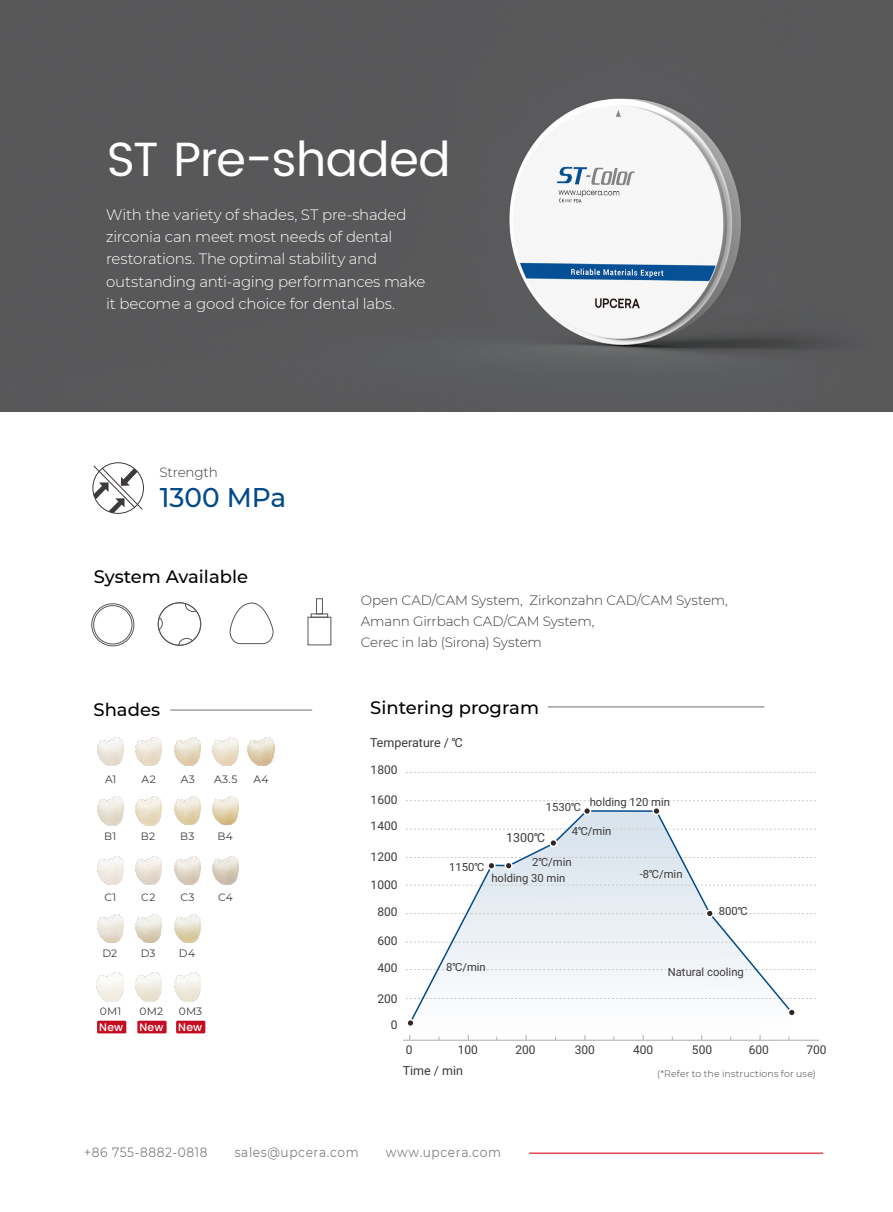
<style>
.page{position:relative;width:893px;height:1212px;background:#fff}
.page>*{position:absolute;margin:0;border:0;box-sizing:border-box;transform-origin:0 0}
.t1{font:48px "Poppins";letter-spacing:-.01em;color:#fff}
.t2{font:500 27px "Montserrat";color:#004a8a}
.t3{font:500 18px "Montserrat";color:#040000}
.t4{font:300 15px/22.2px "Montserrat";letter-spacing:-.015em;color:#fff}
.t5{font:300 13.5px/21px "Montserrat";letter-spacing:-.01em;color:#3e3a39}
.t6{font:13.5px "Montserrat";letter-spacing:.05em;color:#808080;scale:.9 1}
.t7{font:12.45px "Roboto";color:#3d3a39}
.t8{font:12px/26.1px "Roboto";color:#3d3a39;text-align:right}
.t9{font:11.25px "Roboto";color:#3d3a39}
.t10{font:500 10.95px "Poppins";letter-spacing:.015em;color:#fff}
.t11{font:10.65px "Montserrat";letter-spacing:.025em;color:#3e3a39}
.t12{font:300 9.3px "Montserrat";letter-spacing:.015em;color:#3e3a39}
</style>
<div class="page">
<hr style="left:529px;top:1152px;width:294px;height:2px;background:#d40e19">
<img style="left:0;top:0;width:893px;height:412px">
<div style="left:92px;top:462px;width:52px;height:52px;border:1px solid #3e3a39;border-radius:50%"></div>
<svg style="left:93px;top:465px;width:50px;height:48px"></svg>
<img style="left:97px;top:737px;width:26px;height:28px">
<img style="left:135px;top:737px;width:26px;height:28px">
<img style="left:174px;top:737px;width:27px;height:28px">
<img style="left:213px;top:737px;width:26px;height:28px">
<img style="left:248px;top:737px;width:26px;height:28px">
<img style="left:97px;top:797px;width:26px;height:28px">
<img style="left:136px;top:797px;width:25px;height:28px">
<img style="left:175px;top:797px;width:26px;height:28px">
<img style="left:213px;top:797px;width:26px;height:28px">
<img style="left:135px;top:857px;width:26px;height:28px">
<img style="left:174px;top:857px;width:27px;height:28px">
<img style="left:213px;top:857px;width:26px;height:28px">
<img style="left:97px;top:915px;width:26px;height:28px">
<img style="left:135px;top:915px;width:26px;height:28px">
<img style="left:175px;top:915px;width:25px;height:28px">
<img style="left:97px;top:857px;width:26px;height:28px">
<img style="left:135px;top:972px;width:27px;height:29px">
<img style="left:97px;top:972px;width:26px;height:29px">
<img style="left:174px;top:972px;width:27px;height:29px">
<div style="left:97px;top:1021px;width:29px;height:12px;background:#c30d23;border-radius:2px"></div>
<div style="left:137px;top:1021px;width:30px;height:12px;background:#c30d23;border-radius:2px"></div>
<div style="left:176px;top:1021px;width:29px;height:12px;background:#c30d23;border-radius:2px"></div>
<hr style="left:170px;top:710px;width:142px;height:1px;background:#717071">
<hr style="left:548px;top:706px;width:216px;height:1px;background:#717071">
<svg style="left:410px;top:1035px;width:382px;height:5px"></svg>
<svg style="left:406px;top:829px;width:410px;height:1px"></svg>
<svg style="left:406px;top:800px;width:410px;height:1px"></svg>
<svg style="left:406px;top:885px;width:410px;height:1px"></svg>
<svg style="left:406px;top:969px;width:410px;height:1px"></svg>
<svg style="left:406px;top:942px;width:410px;height:1px"></svg>
<svg style="left:406px;top:998px;width:410px;height:1px"></svg>
<svg style="left:408px;top:810px;width:386px;height:209px"></svg>
<svg style="left:406px;top:772px;width:410px;height:1px"></svg>
<hr style="left:403px;top:1040px;width:416px;height:1px;background:#b4b4b5">
<svg style="left:407px;top:1019px;width:6px;height:7px"></svg>
<svg style="left:406px;top:857px;width:410px;height:13px"></svg>
<svg style="left:549px;top:839px;width:8px;height:8px"></svg>
<svg style="left:583px;top:808px;width:8px;height:7px"></svg>
<svg style="left:652px;top:808px;width:9px;height:7px"></svg>
<svg style="left:406px;top:909px;width:410px;height:8px"></svg>
<svg style="left:788px;top:1008px;width:7px;height:8px"></svg>
<svg style="left:229px;top:603px;width:45px;height:41px"></svg>
<svg style="left:158px;top:615px;width:5px;height:16px"></svg>
<svg style="left:185px;top:603px;width:13px;height:9px"></svg>
<svg style="left:178px;top:638px;width:17px;height:7px"></svg>
<div style="left:158px;top:602px;width:43px;height:44px;border:1px solid #595757;border-radius:50%"></div>
<div style="left:311px;top:614px;width:17px;height:3px;border:1px solid #595757"></div>
<div style="left:316px;top:598px;width:7px;height:16px;border:1px solid #595757"></div>
<div style="left:91px;top:603px;width:43px;height:43px;border:1px solid #595757;border-radius:50%"></div>
<div style="left:93px;top:605px;width:39px;height:39px;border:1px solid #595757;border-radius:50%"></div>
<h1 class="t1" style="left:107px;top:125px;width:345px">ST Pre-shaded</h1>
<p class="t4" style="left:106px;top:203px;width:321px">With the variety of shades, ST pre-shaded zirconia can meet most needs of dental restorations. The optimal stability and outstanding anti-aging performances make it become a good choice for dental labs.</p>
<p class="t5" style="left:160px;top:461px;width:60px">Strength</p>
<h2 class="t2" style="left:160px;top:478px;width:128px">1300 MPa</h2>
<p class="t3" style="left:94px;top:564px;width:156px">System Available</p>
<p class="t3" style="left:93px;top:697px;width:68px">Shades</p>
<p class="t11" style="left:105px;top:772px;width:13px">A1</p>
<p class="t11" style="left:142px;top:772px;width:16px">A2</p>
<p class="t11" style="left:181px;top:772px;width:16px">A3</p>
<p class="t11" style="left:214px;top:772px;width:25px">A3.5</p>
<p class="t11" style="left:254px;top:772px;width:16px">A4</p>
<p class="t11" style="left:104px;top:829px;width:13px">B1</p>
<p class="t11" style="left:141px;top:829px;width:16px">B2</p>
<p class="t11" style="left:180px;top:829px;width:16px">B3</p>
<p class="t11" style="left:217px;top:829px;width:17px">B4</p>
<p class="t11" style="left:105px;top:890px;width:13px">C1</p>
<p class="t11" style="left:141px;top:890px;width:16px">C2</p>
<p class="t11" style="left:180px;top:890px;width:16px">C3</p>
<p class="t11" style="left:102px;top:946px;width:16px">D2</p>
<p class="t11" style="left:141px;top:946px;width:16px">D3</p>
<p class="t11" style="left:179px;top:946px;width:18px">D4</p>
<p class="t11" style="left:218px;top:890px;width:16px">C4</p>
<p class="t11" style="left:100px;top:1004px;width:23px">0M1</p>
<p class="t11" style="left:140px;top:1004px;width:25px">0M2</p>
<p class="t11" style="left:179px;top:1004px;width:25px">0M3</p>
<p class="t10" style="left:99px;top:1019px;width:25px">New</p>
<p class="t10" style="left:140px;top:1019px;width:25px">New</p>
<p class="t10" style="left:178px;top:1019px;width:25px">New</p>
<p class="t5" style="left:361px;top:589px;width:369px">Open CAD/CAM System, Zirkonzahn CAD/CAM System,<br>Amann Girrbach CAD/CAM System,<br>Cerec in lab (Sirona) System</p>
<p class="t3" style="left:370px;top:695px;width:170px">Sintering program</p>
<p class="t7" style="left:370px;top:734px;width:94px">Temperature / ℃</p>
<p class="t8" style="left:371px;top:756px;width:28px">1800</p>
<p class="t8" style="left:371px;top:786px;width:28px">1600</p>
<p class="t8" style="left:371px;top:812px;width:28px">1400</p>
<p class="t8" style="left:371px;top:843px;width:28px">1200</p>
<p class="t8" style="left:371px;top:871px;width:28px">1000</p>
<p class="t8" style="left:377px;top:898px;width:22px">800</p>
<p class="t8" style="left:377px;top:927px;width:22px">600</p>
<p class="t8" style="left:377px;top:954px;width:22px">400</p>
<p class="t8" style="left:377px;top:985px;width:22px">200<br>0</p>
<p class="t9" style="left:546px;top:799px;width:37px">1530℃</p>
<p class="t9" style="left:590px;top:794px;width:82px">holding 120 min</p>
<p class="t9" style="left:449px;top:859px;width:37px">1150℃</p>
<p class="t7" style="left:506px;top:829px;width:41px">1300℃</p>
<p class="t9" style="left:572px;top:823px;width:41px">4℃/min</p>
<p class="t9" style="left:532px;top:854px;width:41px">2℃/min</p>
<p class="t9" style="left:491px;top:870px;width:75px">holding 30 min</p>
<p class="t9" style="left:446px;top:959px;width:41px">8℃/min</p>
<p class="t9" style="left:640px;top:866px;width:44px">-8℃/min</p>
<p class="t9" style="left:719px;top:903px;width:30px">800℃</p>
<p class="t9" style="left:668px;top:964px;width:78px">Natural cooling</p>
<p class="t8" style="left:406px;top:1036px;width:8px">0</p>
<p class="t8" style="left:458px;top:1036px;width:22px">100</p>
<p class="t8" style="left:515px;top:1036px;width:22px">200</p>
<p class="t8" style="left:575px;top:1036px;width:22px">300</p>
<p class="t8" style="left:633px;top:1036px;width:22px">400</p>
<p class="t8" style="left:692px;top:1036px;width:22px">500</p>
<p class="t8" style="left:749px;top:1036px;width:22px">600</p>
<p class="t8" style="left:806px;top:1036px;width:22px">700</p>
<p class="t7" style="left:403px;top:1062px;width:62px">Time / min</p>
<p class="t12" style="left:657px;top:1067px;width:160px">(*Refer to the instructions for use)</p>
<p class="t6" style="left:84px;top:1143px;width:139px">+86 755-8882-0818</p>
<p class="t6" style="left:235px;top:1143px;width:139px">sales@upcera.com</p>
<p class="t6" style="left:386px;top:1143px;width:129px">www.upcera.com</p>
</div>
